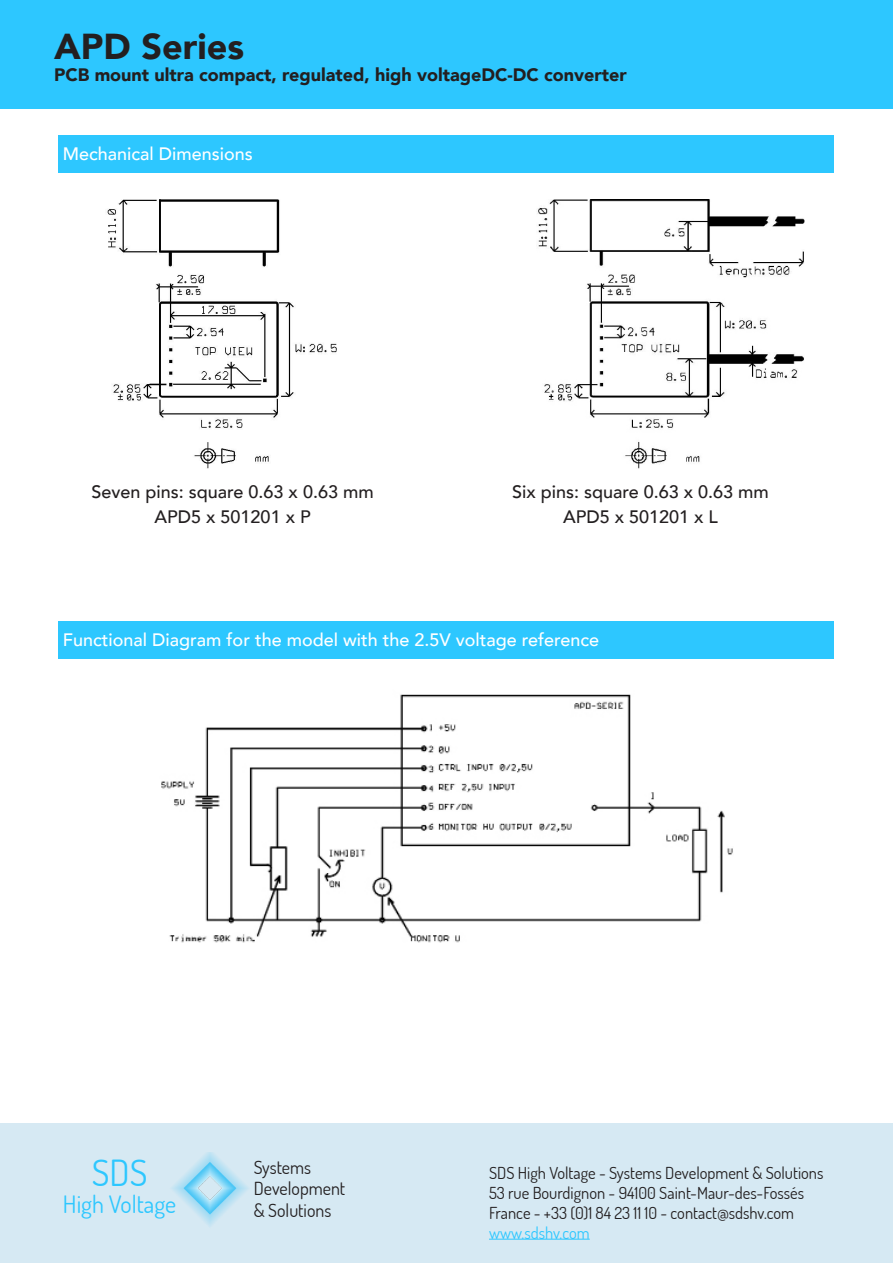
<style>
.page{position:relative;width:893px;height:1263px;background:#fff}
.page>*{position:absolute;margin:0;border:0;box-sizing:border-box;transform-origin:0 0}
.t1{font:900 36px "Avenir";color:#231f20}
.t2{font:36px "Dosis";color:#2dc7ff}
.t3{font:24px "Dosis";color:#2dc7ff}
.t4{font:500 18px "Avenir";color:#231f20}
.t5{font:500 18px "Avenir";color:#fff}
.t6{font:900 18px "Avenir";color:#231f20}
.t7{font:18px "Dosis";color:#231f20}
.t8{font:16.5px "Dosis";color:#231f20}
.t9{font:16.5px "Dosis";color:#2dc7ff}
</style>
<div class="page">
<div style="left:0;top:0;width:893px;height:108px;background:#2dc7ff"></div>
<div style="left:0;top:1123px;width:893px;height:140px;background:#d6e9f3"></div>
<img style="left:172px;top:1152px;width:76px;height:74px">
<hr style="left:489px;top:1239px;width:101px;height:1px;background:#2dc7ff">
<img style="left:107px;top:200px;width:230px;height:269px">
<img style="left:537px;top:200px;width:267px;height:269px">
<div style="left:59px;top:135px;width:775px;height:38px;background:#2dc7ff"></div>
<div style="left:59px;top:621px;width:775px;height:38px;background:#2dc7ff"></div>
<img style="left:161px;top:694px;width:572px;height:249px">
<p class="t1" style="left:54px;top:16px;width:192px">APD Series</p>
<p class="t6" style="left:54px;top:59px;width:574px">PCB mount ultra compact, regulated, high voltageDC-DC converter</p>
<p class="t5" style="left:63px;top:138px;width:192px">Mechanical Dimensions</p>
<p class="t4" style="left:92px;top:476px;width:284px">Seven pins: square 0.63 x 0.63 mm</p>
<p class="t4" style="left:155px;top:501px;width:158px">APD5 x 501201 x P</p>
<p class="t4" style="left:512px;top:476px;width:258px">Six pins: square 0.63 x 0.63 mm</p>
<p class="t4" style="left:563px;top:501px;width:156px">APD5 x 501201 x L</p>
<p class="t5" style="left:63px;top:624px;width:538px">Functional Diagram for the model with the 2.5V voltage reference</p>
<p class="t2" style="left:92px;top:1149px;width:57px">SDS</p>
<p class="t3" style="left:63px;top:1188px;width:115px">High Voltage</p>
<p class="t7" style="left:254px;top:1155px;width:59px">Systems</p>
<p class="t7" style="left:254px;top:1177px;width:93px">Development</p>
<p class="t7" style="left:254px;top:1198px;width:79px">&amp; Solutions</p>
<p class="t8" style="left:489px;top:1162px;width:336px">SDS High Voltage - Systems Development &amp; Solutions</p>
<p class="t8" style="left:489px;top:1182px;width:317px">53 rue Bourdignon - 94100 Saint-Maur-des-Fossés</p>
<p class="t8" style="left:489px;top:1202px;width:307px">France - +33 (0)1 84 23 11 10 - contact@sdshv.com</p>
<p class="t9" style="left:489px;top:1222px;width:102px">www.sdshv.com</p>
</div>
